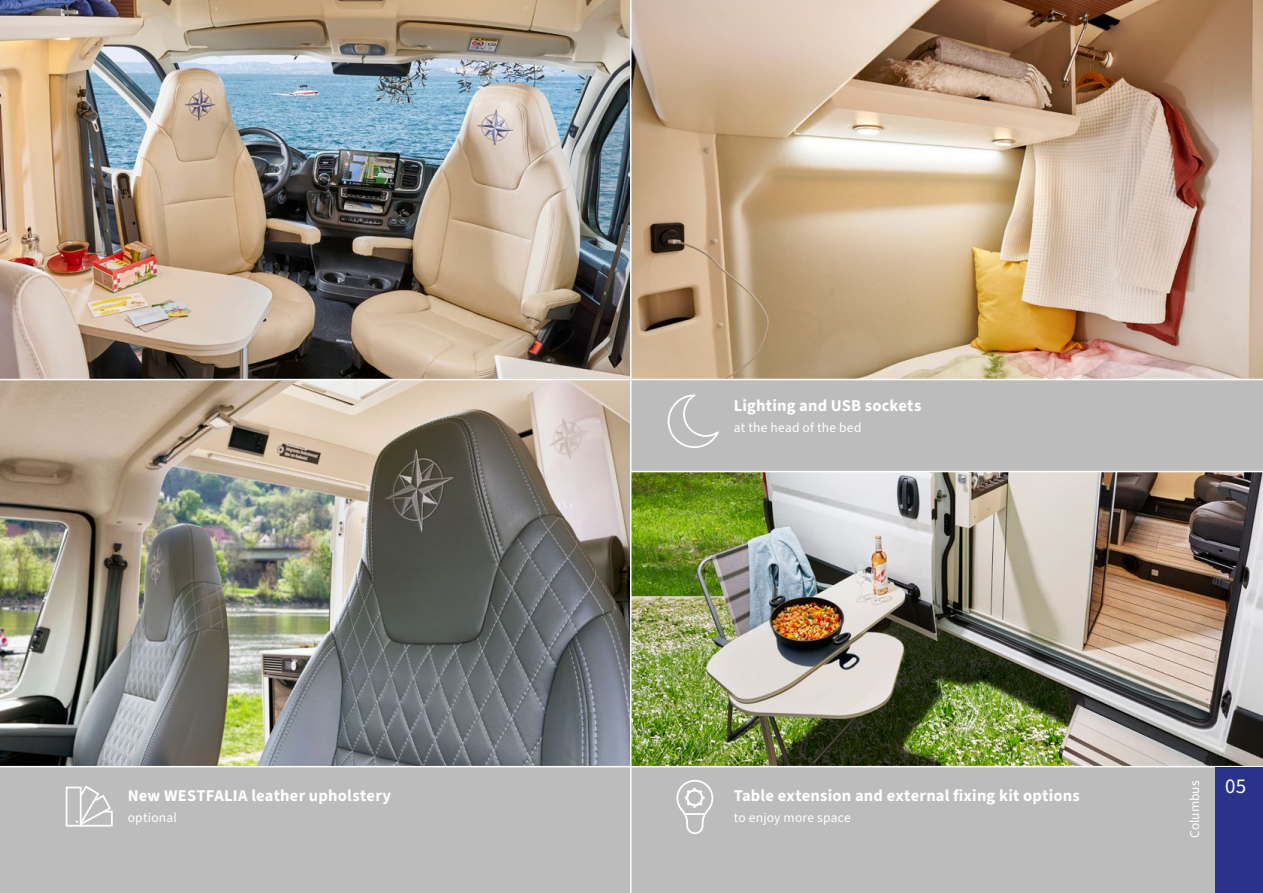
<style>
.page{position:relative;width:1263px;height:893px;background:#fff}
.page>*{position:absolute;margin:0;border:0;box-sizing:border-box;transform-origin:0 0}
.t1{font:21px "Source Sans 3";color:#fff}
.t2{font:700 16.5px "Source Sans 3";letter-spacing:.015em;color:#fff}
.t3{font:13.5px "Source Sans 3";letter-spacing:.015em;color:#fff}
</style>
<div class="page">
<img style="left:0;top:0;width:630px;height:766px">
<img style="left:632px;top:0;width:631px;height:379px">
<img style="left:631px;top:472px;width:632px;height:294px">
<div style="left:0;top:767px;width:1263px;height:126px;background:#bcbcbc"></div>
<div style="left:631px;top:380px;width:632px;height:92px;background:#bcbcbc"></div>
<hr style="left:631px;top:471px;width:632px;height:1px;background:#fff">
<div style="left:1215px;top:768px;width:48px;height:125px;background:#29338a"></div>
<hr style="left:0;top:379px;width:1263px;height:1px;background:#fff">
<hr style="left:630px;top:0;width:1px;height:893px;background:#fff">
<svg style="left:676px;top:780px;width:38px;height:54px"></svg>
<div style="left:66px;top:787px;width:16px;height:40px;border:2px solid #fff"></div>
<svg style="left:76px;top:786px;width:37px;height:41px"></svg>
<svg style="left:667px;top:394px;width:52px;height:54px"></svg>
<p class="t2" style="left:128px;top:785px;width:265px">New WESTFALIA leather upholstery</p>
<p class="t3" style="left:128px;top:809px;width:51px">optional</p>
<p class="t2" style="left:734px;top:395px;width:189px">Lighting and USB sockets</p>
<p class="t3" style="left:734px;top:419px;width:129px">at the head of the bed</p>
<p class="t2" style="left:734px;top:785px;width:347px">Table extension and external fixing kit options</p>
<p class="t3" style="left:734px;top:809px;width:118px">to enjoy more space</p>
<p class="t3" style="left:1186px;top:838px;width:59px;rotate:-90deg">Columbus</p>
<p class="t1" style="left:1225px;top:773px;width:22px">05</p>
</div>
